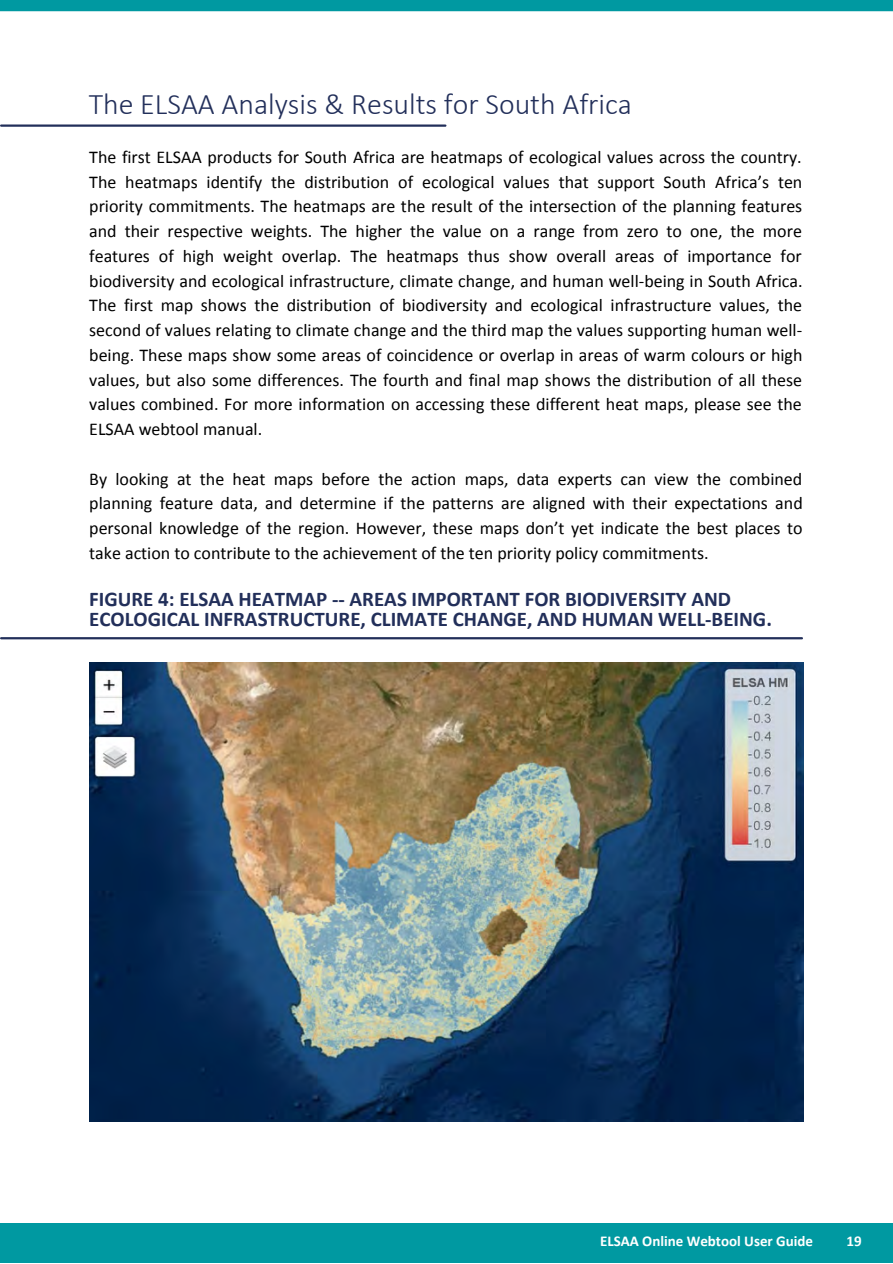
<style>
.page{position:relative;width:893px;height:1264px;background:#fff}
.page>*{position:absolute;margin:0;border:0;box-sizing:border-box;transform-origin:0 0}
.t1{font:300 30px "Calibri";color:#222f5a}
.t2{font:700 21px/20.2px "Calibri";color:#222f5a}
.t3{font:18px/24.8px "Calibri";color:#000;text-align:justify}
.t4{font:700 15px "Calibri";color:#fff}
</style>
<div class="page">
<hr style="left:1px;top:124px;width:444px;height:3px;background:#222f5a">
<div style="left:0;top:1223px;width:892px;height:39px;background:#0099a1"></div>
<div style="left:0;top:0;width:892px;height:11px;background:#0099a1"></div>
<hr style="left:1px;top:637px;width:800px;height:2px;background:#222f5a">
<img style="left:89px;top:663px;width:714px;height:458px">
<h1 class="t1" style="left:89px;top:91px;width:545px">The ELSAA Analysis &amp; Results for South Africa</h1>
<p class="t3" style="left:89px;top:146px;width:715px">The first ELSAA products for South Africa are heatmaps of ecological values across the country.<br>The heatmaps identify the distribution of ecological values that support South Africa’s ten priority commitments. The heatmaps are the result of the intersection of the planning features and their respective weights. The higher the value on a range from zero to one, the more features of high weight overlap. The heatmaps thus show overall areas of importance for biodiversity and ecological infrastructure, climate change, and human well-being in South Africa.<br>The first map shows the distribution of biodiversity and ecological infrastructure values, the second of values relating to climate change and the third map the values supporting human well&shy;being. These maps show some areas of coincidence or overlap in areas of warm colours or high values, but also some differences. The fourth and final map shows the distribution of all these values combined. For more information on accessing these different heat maps, please see the ELSAA webtool manual.</p>
<p class="t3" style="left:89px;top:468px;width:715px">By looking at the heat maps before the action maps, data experts can view the combined planning feature data, and determine if the patterns are aligned with their expectations and personal knowledge of the region. However, these maps don’t yet indicate the best places to take action to contribute to the achievement of the ten priority policy commitments.</p>
<p class="t2" style="left:89px;top:590px;width:684px">FIGURE 4: ELSAA HEATMAP -- AREAS IMPORTANT FOR BIODIVERSITY AND<br>ECOLOGICAL INFRASTRUCTURE, CLIMATE CHANGE, AND HUMAN WELL-BEING.</p>
<p class="t4" style="left:600px;top:1234px;width:214px">ELSAA Online Webtool User Guide</p>
<p class="t4" style="left:846px;top:1234px;width:17px">19</p>
</div>
